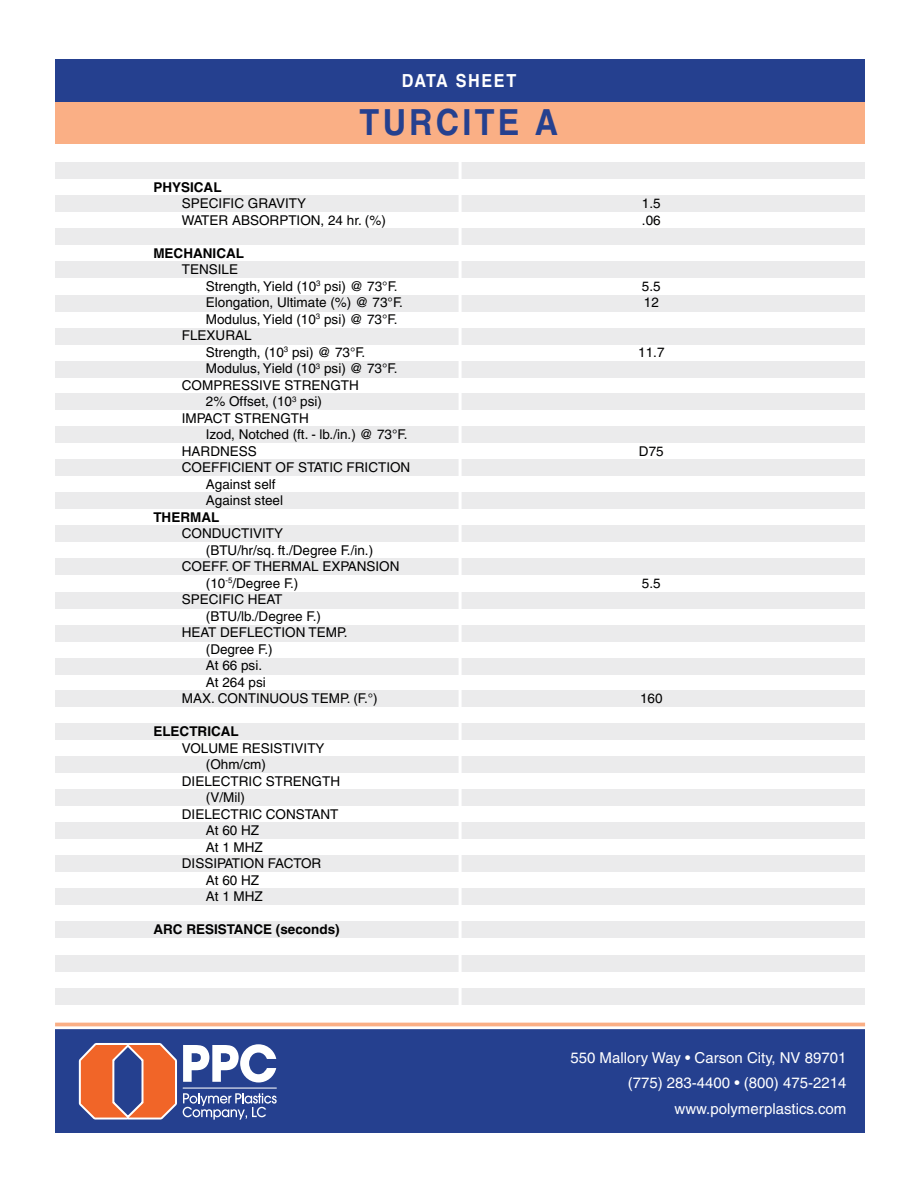
<style>
.page{position:relative;width:918px;height:1188px;background:#fff}
.page>*{position:absolute;margin:0;border:0;box-sizing:border-box;transform-origin:0 0}
.t1{font:700 36px "Helvetica LT";letter-spacing:.1em;color:#25408f;scale:.9 1}
.t2{font:700 18px "Helvetica LT";letter-spacing:.1em;color:#fff;scale:.9 1}
.t3{font:15px/25.5px "Helvetica LT";color:#fff;text-align:right}
.t4{font:13.5px/16.5px "Helvetica LT";color:#000}
.t5{font:700 13.5px "Helvetica LT";color:#000}
</style>
<div class="page">
<div style="left:55px;top:102px;width:810px;height:42px;background:#faaf85"></div>
<div style="left:55px;top:162px;width:810px;height:17px;background:#ebebec"></div>
<div style="left:55px;top:459px;width:810px;height:17px;background:#ebebec"></div>
<div style="left:55px;top:823px;width:810px;height:16px;background:#ebebec"></div>
<div style="left:55px;top:295px;width:810px;height:17px;background:#ebebec"></div>
<div style="left:55px;top:592px;width:810px;height:16px;background:#ebebec"></div>
<div style="left:55px;top:955px;width:810px;height:17px;background:#ebebec"></div>
<div style="left:55px;top:988px;width:810px;height:17px;background:#ebebec"></div>
<div style="left:55px;top:228px;width:810px;height:17px;background:#ebebec"></div>
<div style="left:55px;top:525px;width:810px;height:17px;background:#ebebec"></div>
<div style="left:55px;top:889px;width:810px;height:16px;background:#ebebec"></div>
<div style="left:55px;top:361px;width:810px;height:16px;background:#ebebec"></div>
<div style="left:55px;top:658px;width:810px;height:16px;background:#ebebec"></div>
<div style="left:55px;top:196px;width:810px;height:16px;background:#ebebec"></div>
<div style="left:55px;top:492px;width:810px;height:17px;background:#ebebec"></div>
<div style="left:55px;top:856px;width:810px;height:16px;background:#ebebec"></div>
<div style="left:55px;top:328px;width:810px;height:17px;background:#ebebec"></div>
<div style="left:55px;top:625px;width:810px;height:16px;background:#ebebec"></div>
<div style="left:55px;top:261px;width:810px;height:17px;background:#ebebec"></div>
<div style="left:55px;top:558px;width:810px;height:17px;background:#ebebec"></div>
<div style="left:55px;top:922px;width:810px;height:16px;background:#ebebec"></div>
<div style="left:55px;top:393px;width:810px;height:17px;background:#ebebec"></div>
<div style="left:55px;top:756px;width:810px;height:17px;background:#ebebec"></div>
<div style="left:55px;top:690px;width:810px;height:17px;background:#ebebec"></div>
<div style="left:55px;top:426px;width:810px;height:17px;background:#ebebec"></div>
<div style="left:55px;top:790px;width:810px;height:16px;background:#ebebec"></div>
<div style="left:55px;top:723px;width:810px;height:17px;background:#ebebec"></div>
<div style="left:55px;top:59px;width:810px;height:43px;background:#25408f"></div>
<div style="left:55px;top:1029px;width:810px;height:104px;background:#25408f"></div>
<hr style="left:459px;top:158px;width:3px;height:860px;background:#fff">
<hr style="left:55px;top:1023px;width:810px;height:3px;background:#faaf85">
<svg style="left:78px;top:1043px;width:199px;height:77px"></svg>
<h2 class="t2" style="left:402px;top:70px;width:129px">Data Sheet</h2>
<h1 class="t1" style="left:360px;top:101px;width:221px">TURCITE A</h1>
<p class="t5" style="left:153px;top:179px;width:70px">PHYSICAL</p>
<p class="t4" style="left:182px;top:195px;width:126px">SPECIFIC GRAVITY</p>
<p class="t4" style="left:642px;top:195px;width:20px">1.5</p>
<p class="t4" style="left:182px;top:212px;width:206px">WATER ABSORPTION, 24 hr. (%)</p>
<p class="t4" style="left:642px;top:212px;width:20px">.06</p>
<p class="t5" style="left:153px;top:245px;width:92px">MECHANICAL</p>
<p class="t4" style="left:206px;top:261px;width:193px;text-indent:-24px">TENSILE<br>Strength, Yield (10<sup>3</sup> psi) @ 73°F.</p>
<p class="t4" style="left:642px;top:278px;width:20px">5.5</p>
<p class="t4" style="left:206px;top:294px;width:199px">Elongation, Ultimate (%) @ 73°F.</p>
<p class="t4" style="left:644px;top:294px;width:17px">12</p>
<p class="t4" style="left:206px;top:311px;width:193px">Modulus, Yield (10<sup>3</sup> psi) @ 73°F.</p>
<p class="t4" style="left:182px;top:327px;width:71px">FLEXURAL</p>
<p class="t4" style="left:206px;top:344px;width:161px">Strength, (10<sup>3</sup> psi) @ 73°F.</p>
<p class="t4" style="left:638px;top:344px;width:28px">11.7</p>
<p class="t4" style="left:206px;top:360px;width:193px">Modulus, Yield (10<sup>3</sup> psi) @ 73°F.</p>
<p class="t4" style="left:182px;top:377px;width:179px">COMPRESSIVE STRENGTH</p>
<p class="t4" style="left:206px;top:393px;width:118px">2% Offset, (10<sup>3</sup> psi)</p>
<p class="t4" style="left:182px;top:410px;width:128px">IMPACT STRENGTH</p>
<p class="t4" style="left:206px;top:426px;width:203px">Izod, Notched (ft. - lb./in.) @ 73°F.</p>
<p class="t4" style="left:182px;top:443px;width:77px">HARDNESS</p>
<p class="t4" style="left:639px;top:443px;width:26px">D75</p>
<p class="t4" style="left:206px;top:459px;width:206px;text-indent:-24px">COEFFICIENT OF STATIC FRICTION<br>Against self<br>Against steel</p>
<p class="t5" style="left:153px;top:509px;width:10px">THE</p>
<p class="t5" style="left:180px;top:509px;width:40px">RMAL</p>
<p class="t4" style="left:182px;top:525px;width:103px">CONDUCTIVITY</p>
<p class="t4" style="left:206px;top:542px;width:169px">(BTU/hr/sq. ft./Degree F./in.)</p>
<p class="t4" style="left:182px;top:558px;width:219px">COEFF. OF THERMAL EXPANSION</p>
<p class="t4" style="left:206px;top:575px;width:94px">(10<sup>-5</sup>/Degree F.)</p>
<p class="t4" style="left:642px;top:575px;width:20px">5.5</p>
<p class="t4" style="left:182px;top:591px;width:102px">SPECIFIC HEAT</p>
<p class="t4" style="left:206px;top:608px;width:117px">(BTU/lb./Degree F.)</p>
<p class="t4" style="left:182px;top:624px;width:167px">HEAT DEFLECTION TEMP.</p>
<p class="t4" style="left:206px;top:641px;width:68px">(Degree F.)</p>
<p class="t4" style="left:206px;top:657px;width:58px">At 66 psi.</p>
<p class="t4" style="left:206px;top:674px;width:62px">At 264 psi</p>
<p class="t4" style="left:182px;top:690px;width:197px">MAX. CONTINUOUS TEMP. (F.°)</p>
<p class="t4" style="left:640px;top:690px;width:24px">160</p>
<p class="t5" style="left:153px;top:723px;width:87px">ELECTRICAL</p>
<p class="t4" style="left:182px;top:740px;width:144px">VOLUME RESISTIVITY</p>
<p class="t4" style="left:206px;top:756px;width:61px">(Ohm/cm)</p>
<p class="t4" style="left:182px;top:773px;width:160px">DIELECTRIC STRENGTH</p>
<p class="t4" style="left:206px;top:789px;width:40px">(V/Mil)</p>
<p class="t4" style="left:182px;top:806px;width:158px">DIELECTRIC CONSTANT</p>
<p class="t4" style="left:206px;top:822px;width:55px">At 60 HZ</p>
<p class="t4" style="left:206px;top:839px;width:59px">At 1 MHZ</p>
<p class="t4" style="left:182px;top:855px;width:141px">DISSIPATION FACTOR</p>
<p class="t4" style="left:206px;top:872px;width:55px">At 60 HZ</p>
<p class="t4" style="left:206px;top:888px;width:59px">At 1 MHZ</p>
<p class="t5" style="left:153px;top:921px;width:188px">ARC RESISTANCE (seconds)</p>
<p class="t3" style="left:570px;top:1045px;width:277px">550 Mallory Way • Carson City, NV 89701 (775) 283-4400 • (800) 475-2214 www.polymerplastics.com</p>
</div>
